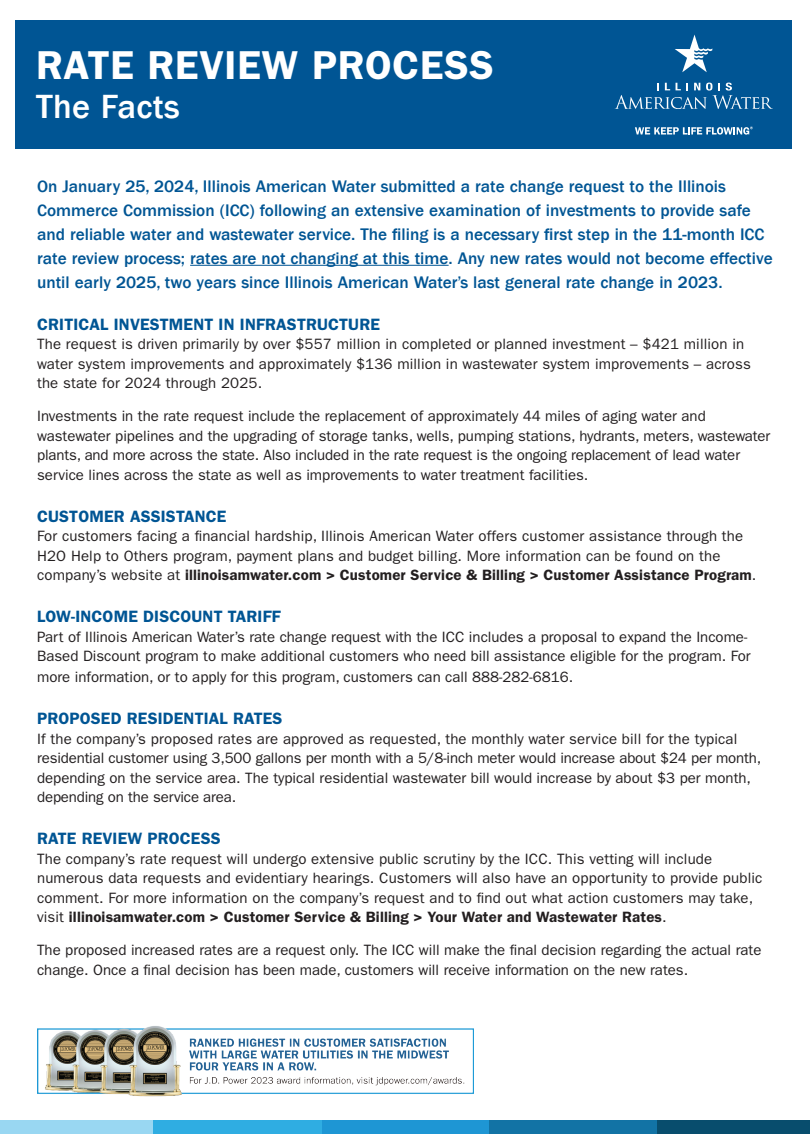
<style>
.page{position:relative;width:810px;height:1134px;background:#fff}
.page>*{position:absolute;margin:0;border:0;box-sizing:border-box;transform-origin:0 0}
.t1{font:600 40.5px "ITC Franklin Gothic Std";letter-spacing:.02em;color:#fff}
.t2{font:500 34.5px "Franklin Gothic LT";letter-spacing:.01em;color:#fff}
.t3{font:500 17.25px/24px "Franklin Gothic LT";color:#005594}
.t4{font:600 16.5px "ITC Franklin Gothic Std";letter-spacing:.01em;color:#005594}
.t5{font:15px/19.5px "ITC Franklin Gothic Std";color:#231f20}
.s1{font-weight:600}
</style>
<div class="page">
<div style="left:16px;top:21px;width:776px;height:128px;background:#005594"></div>
<svg style="left:635px;top:127px;width:118px;height:8px"></svg>
<svg style="left:615px;top:83px;width:158px;height:26px"></svg>
<svg style="left:675px;top:35px;width:37px;height:37px"></svg>
<hr style="left:190px;top:265px;width:259px;height:1px;background:#005594">
<div style="left:321px;top:1120px;width:168px;height:14px;background:#1e96d4"></div>
<div style="left:0;top:1120px;width:153px;height:14px;background:#99d7f2"></div>
<div style="left:153px;top:1120px;width:168px;height:14px;background:#2fade2"></div>
<div style="left:489px;top:1120px;width:169px;height:14px;background:#1273a5"></div>
<div style="left:658px;top:1120px;width:152px;height:14px;background:#084d6d"></div>
<img style="left:37px;top:1026px;width:436px;height:71px">
<h1 class="t1" style="left:36px;top:41px;width:459px">RATE REVIEW PROCESS</h1>
<h2 class="t2" style="left:36px;top:87px;width:145px">The Facts</h2>
<p class="t3" style="left:37px;top:174px;width:737px">On January 25, 2024, Illinois American Water submitted a rate change request to the Illinois Commerce Commission (ICC) following an extensive examination of investments to provide safe and reliable water and wastewater service. The filing is a necessary first step in the 11-month ICC rate review process; rates are not changing at this time. Any new rates would not become effective until early 2025, two years since Illinois American Water’s last general rate change in 2023.</p>
<p class="t4" style="left:37px;top:314px;width:344px">CRITICAL INVESTMENT IN INFRASTRUCTURE</p>
<p class="t5" style="left:37px;top:334px;width:715px">The request is driven primarily by over $557 million in completed or planned investment – $421 million in water system improvements and approximately $136 million in wastewater system improvements – across the state for 2024 through 2025.</p>
<p class="t5" style="left:37px;top:406px;width:735px">Investments in the rate request include the replacement of approximately 44 miles of aging water and wastewater pipelines and the upgrading of storage tanks, wells, pumping stations, hydrants, meters, wastewater plants, and more across the state. Also included in the rate request is the ongoing replacement of lead water service lines across the state as well as improvements to water treatment facilities.</p>
<p class="t4" style="left:37px;top:506px;width:191px">CUSTOMER ASSISTANCE</p>
<p class="t5" style="left:37px;top:526px;width:721px">For customers facing a financial hardship, Illinois American Water offers customer assistance through the<br>H2O Help to Others program, payment plans and budget billing. More information can be found on the company’s website at <span class="s1">illinoisamwater.com &gt; Customer Service &amp; Billing &gt; Customer Assistance Program</span>.</p>
<p class="t4" style="left:37px;top:607px;width:245px">LOW-INCOME DISCOUNT TARIFF</p>
<p class="t5" style="left:37px;top:627px;width:715px">Part of Illinois American Water’s rate change request with the ICC includes a proposal to expand the Income-<br>Based Discount program to make additional customers who need bill assistance eligible for the program. For</p>
<p class="t5" style="left:37px;top:667px;width:538px">more information, or to apply for this program, customers can call 888-282-6816.</p>
<p class="t4" style="left:37px;top:709px;width:247px">PROPOSED RESIDENTIAL RATES</p>
<p class="t5" style="left:37px;top:729px;width:726px">If the company’s proposed rates are approved as requested, the monthly water service bill for the typical residential customer using 3,500 gallons per month with a 5/8-inch meter would increase about $24 per month, depending on the service area. The typical residential wastewater bill would increase by about $3 per month, depending on the service area.</p>
<p class="t4" style="left:37px;top:829px;width:185px">RATE REVIEW PROCESS</p>
<p class="t5" style="left:37px;top:849px;width:727px">The company’s rate request will undergo extensive public scrutiny by the ICC. This vetting will include numerous data requests and evidentiary hearings. Customers will also have an opportunity to provide public comment. For more information on the company’s request and to find out what action customers may take, visit <span class="s1">illinoisamwater.com &gt; Customer Service &amp; Billing &gt; Your Water and Wastewater Rates</span>.</p>
<p class="t5" style="left:37px;top:940px;width:726px">The proposed increased rates are a request only. The ICC will make the final decision regarding the actual rate change. Once a final decision has been made, customers will receive information on the new rates.</p>
</div>
